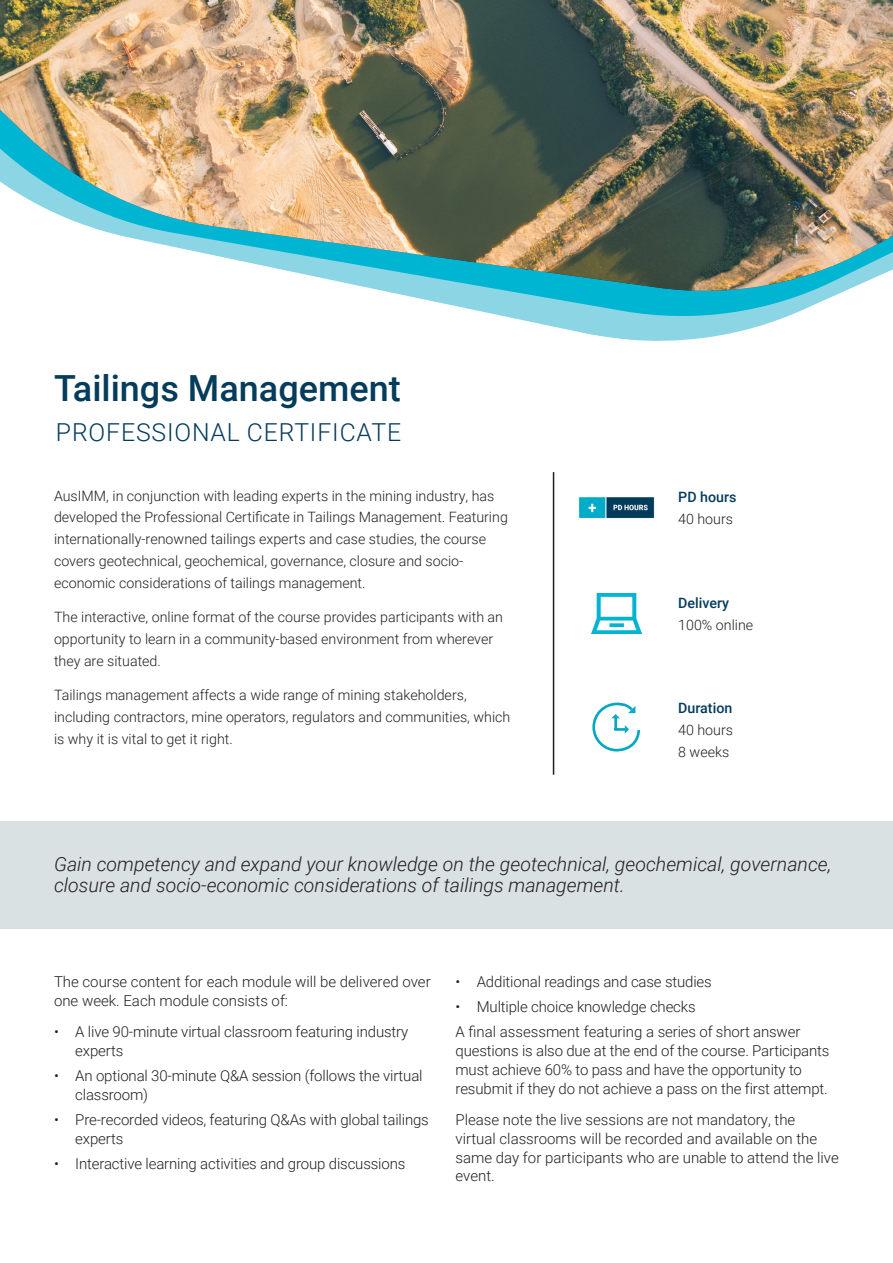
<style>
.page{position:relative;width:893px;height:1263px;background:#fff}
.page>*{position:absolute;margin:0;border:0;box-sizing:border-box;transform-origin:0 0}
.t1{font:500 36px "Roboto";color:#053b5b}
.t2{font:300 24.75px "Roboto";letter-spacing:.035em;color:#053b5b}
.Intro_text{font:italic 300 19.5px/21.8px "Roboto";color:#231f20}
.Body_text_-_2_col{font:300 15px/18.8px "Roboto";letter-spacing:-.01em;color:#231f20}
.Body_text_-_2_col-2{font:300 14.25px/21.8px "Roboto";color:#231f20}
.Body_text_-_2_col-3{font:500 14.25px/21.8px "Roboto";color:#053b5b}
.s1{font-weight:300;color:#231f20}
.s2{font-weight:500;color:#053b5b}
</style>
<div class="page">
<hr style="left:553px;top:472px;width:1px;height:303px;background:#231f20">
<img style="left:591px;top:593px;width:50px;height:40px">
<img style="left:579px;top:497px;width:76px;height:21px">
<svg style="left:592px;top:703px;width:49px;height:49px"></svg>
<div style="left:0;top:821px;width:893px;height:108px;background:#d9e1e2"></div>
<svg style="left:537px;top:323px;width:232px;height:18px;fill:#8bd5e5"></svg>
<svg style="left:413px;top:297px;width:418px;height:26px;fill:#8bd5e5"></svg>
<img style="left:0;top:0;width:893px;height:297px">
<p class="t1" style="left:54px;top:363px;width:348px">Tailings Management</p>
<p class="t2" style="left:56px;top:415px;width:347px">PROFESSIONAL CERTIFICATE</p>
<p class="Body_text_-_2_col-2" style="left:54px;top:484px;width:455px">AusIMM, in conjunction with leading experts in the mining industry, has developed the Professional Certificate in Tailings Management. Featuring internationally-renowned tailings experts and case studies, the course covers geotechnical, geochemical, governance, closure and socio&shy;economic considerations of tailings management.</p>
<p class="Body_text_-_2_col-2" style="left:54px;top:605px;width:451px">The interactive, online format of the course provides participants with an opportunity to learn in a community-based environment from wherever they are situated.</p>
<p class="Body_text_-_2_col-2" style="left:54px;top:683px;width:458px">Tailings management affects a wide range of mining stakeholders, including contractors, mine operators, regulators and communities, which is why it is vital to get it right.</p>
<p class="Body_text_-_2_col-3" style="left:678px;top:485px;width:60px">PD hours<br><span class="s1">40 hours</span></p>
<p class="Body_text_-_2_col-2" style="left:678px;top:592px;width:77px"><span class="s2">Delivery<br></span>100% online</p>
<p class="Body_text_-_2_col-2" style="left:678px;top:697px;width:56px;text-align:justify"><span class="s2">Duration </span>40 hours 8 weeks</p>
<p class="Intro_text" style="left:54px;top:852px;width:779px">Gain competency and expand your knowledge on the geotechnical, geochemical, governance, closure and socio-economic considerations of tailings management.</p>
<p class="Body_text_-_2_col" style="left:54px;top:972px;width:378px">The course content for each module will be delivered over one week. Each module consists of:</p>
<p class="Body_text_-_2_col" style="left:75px;top:1022px;width:334px;text-indent:-21px">• A live 90-minute virtual classroom featuring industry experts</p>
<p class="Body_text_-_2_col" style="left:75px;top:1066px;width:349px;text-indent:-21px">• An optional 30-minute Q&amp;A session (follows the virtual classroom)</p>
<p class="Body_text_-_2_col" style="left:75px;top:1110px;width:355px;text-indent:-21px">• Pre-recorded videos, featuring Q&amp;As with global tailings experts</p>
<p class="Body_text_-_2_col" style="left:54px;top:1154px;width:353px">• Interactive learning activities and group discussions</p>
<p class="Body_text_-_2_col" style="left:455px;top:972px;width:258px">• Additional readings and case studies</p>
<p class="Body_text_-_2_col" style="left:455px;top:997px;width:242px">• Multiple choice knowledge checks</p>
<p class="Body_text_-_2_col" style="left:455px;top:1022px;width:375px">A final assessment featuring a series of short answer questions is also due at the end of the course. Participants must achieve 60% to pass and have the opportunity to resubmit if they do not achieve a pass on the first attempt.</p>
<p class="Body_text_-_2_col" style="left:455px;top:1110px;width:385px">Please note the live sessions are not mandatory, the virtual classrooms will be recorded and available on the same day for participants who are unable to attend the live event.</p>
</div>
